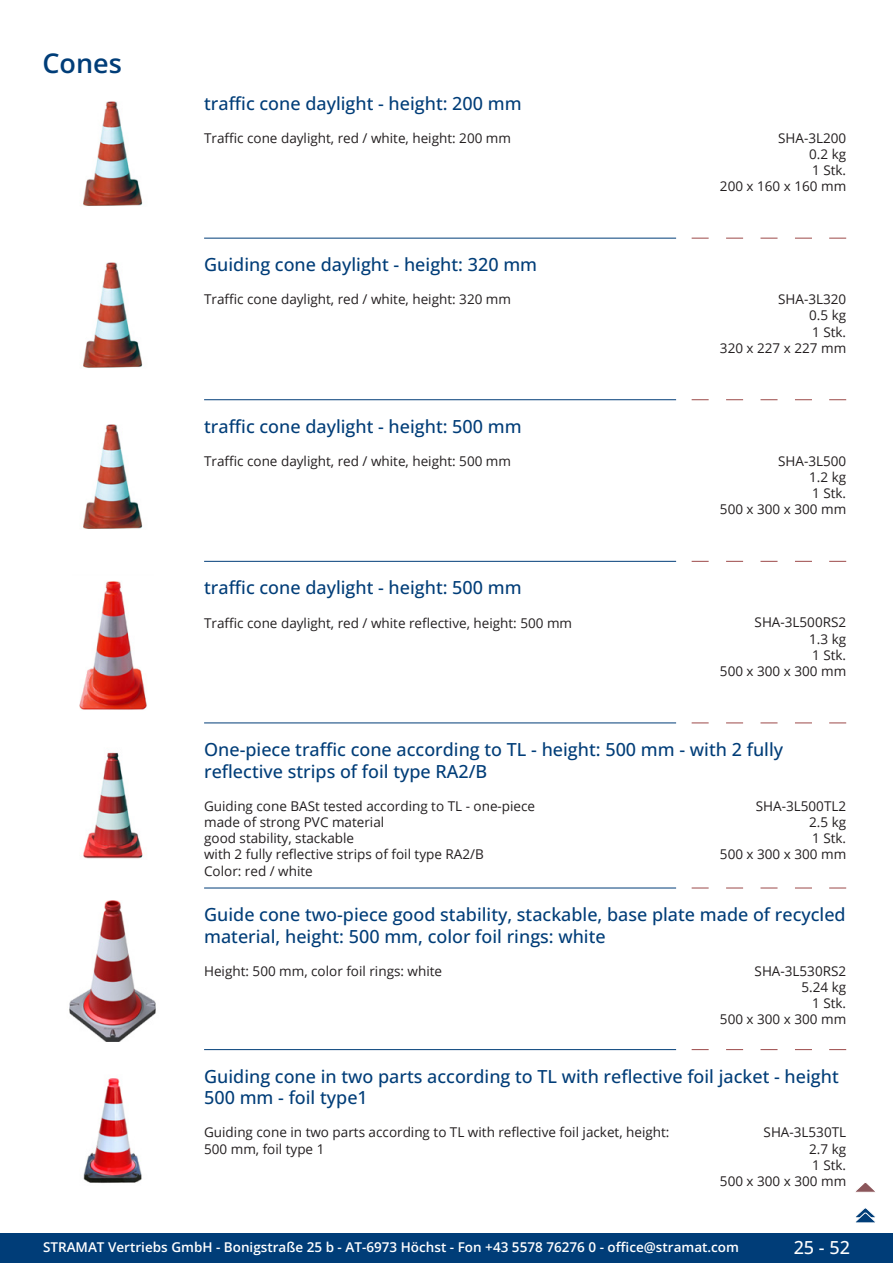
<style>
.page{position:relative;width:893px;height:1263px;background:#fff}
.page>*{position:absolute;margin:0;border:0;box-sizing:border-box;transform-origin:0 0}
.GruppeName{font:600 27px "Open Sans";color:#003d78}
.ArtikelName{font:500 18px/21.6px "Open Sans";color:#003d78}
.t1{font:500 18px "Open Sans";color:#fff}
.Beschreibung{font:13.5px/16.2px "Open Sans";color:#231f20}
.ArtikelNummer{font:13.5px "Open Sans";color:#231f20}
.t2{font:600 13.5px "Open Sans";color:#fff}
</style>
<div class="page">
<div style="left:0;top:1233px;width:893px;height:30px;background:#003d78"></div>
<img style="left:83px;top:101px;width:60px;height:105px">
<img style="left:83px;top:262px;width:60px;height:106px">
<svg style="left:692px;top:238px;width:17px;height:1px"></svg>
<svg style="left:726px;top:238px;width:17px;height:1px"></svg>
<svg style="left:760px;top:238px;width:17px;height:1px"></svg>
<svg style="left:795px;top:238px;width:17px;height:1px"></svg>
<svg style="left:829px;top:238px;width:17px;height:1px"></svg>
<hr style="left:204px;top:238px;width:472px;height:1px;background:#003d78">
<img style="left:83px;top:424px;width:60px;height:105px">
<svg style="left:692px;top:399px;width:17px;height:1px"></svg>
<svg style="left:726px;top:399px;width:17px;height:1px"></svg>
<svg style="left:760px;top:399px;width:17px;height:1px"></svg>
<svg style="left:795px;top:399px;width:17px;height:1px"></svg>
<svg style="left:829px;top:399px;width:17px;height:1px"></svg>
<hr style="left:204px;top:399px;width:472px;height:1px;background:#003d78">
<img style="left:79px;top:581px;width:68px;height:129px">
<svg style="left:692px;top:561px;width:17px;height:1px"></svg>
<svg style="left:726px;top:561px;width:17px;height:1px"></svg>
<svg style="left:760px;top:561px;width:17px;height:1px"></svg>
<svg style="left:795px;top:561px;width:17px;height:1px"></svg>
<svg style="left:829px;top:561px;width:17px;height:1px"></svg>
<hr style="left:204px;top:561px;width:472px;height:1px;background:#003d78">
<img style="left:83px;top:752px;width:60px;height:107px">
<svg style="left:692px;top:723px;width:17px;height:1px"></svg>
<svg style="left:726px;top:723px;width:17px;height:1px"></svg>
<svg style="left:760px;top:723px;width:17px;height:1px"></svg>
<svg style="left:795px;top:723px;width:17px;height:1px"></svg>
<svg style="left:829px;top:723px;width:17px;height:1px"></svg>
<hr style="left:204px;top:723px;width:472px;height:1px;background:#003d78">
<img style="left:69px;top:901px;width:87px;height:140px">
<svg style="left:692px;top:888px;width:17px;height:1px"></svg>
<svg style="left:726px;top:888px;width:17px;height:1px"></svg>
<svg style="left:760px;top:888px;width:17px;height:1px"></svg>
<svg style="left:795px;top:888px;width:17px;height:1px"></svg>
<svg style="left:829px;top:888px;width:17px;height:1px"></svg>
<hr style="left:204px;top:888px;width:472px;height:1px;background:#003d78">
<img style="left:83px;top:1078px;width:59px;height:105px">
<svg style="left:692px;top:1049px;width:17px;height:1px"></svg>
<svg style="left:726px;top:1049px;width:17px;height:1px"></svg>
<svg style="left:760px;top:1049px;width:17px;height:1px"></svg>
<svg style="left:795px;top:1049px;width:17px;height:1px"></svg>
<svg style="left:829px;top:1049px;width:17px;height:1px"></svg>
<hr style="left:204px;top:1049px;width:472px;height:1px;background:#003d78">
<svg style="left:856px;top:1183px;width:19px;height:9px"></svg>
<svg style="left:855px;top:1208px;width:21px;height:15px"></svg>
<p class="GruppeName" style="left:43px;top:44px;width:81px">Cones</p>
<p class="ArtikelName" style="left:204px;top:92px;width:319px">traffic cone daylight - height: 200 mm</p>
<p class="Beschreibung" style="left:204px;top:129px;width:308px">Traffic cone daylight, red / white, height: 200 mm</p>
<p class="ArtikelNummer" style="left:778px;top:128px;width:70px">SHA-3L200</p>
<p class="ArtikelNummer" style="left:809px;top:145px;width:39px">0.2 kg</p>
<p class="ArtikelNummer" style="left:812px;top:161px;width:36px">1 Stk.</p>
<p class="ArtikelNummer" style="left:720px;top:177px;width:128px">200 x 160 x 160 mm</p>
<p class="ArtikelName" style="left:204px;top:253px;width:335px">Guiding cone daylight - height: 320 mm</p>
<p class="Beschreibung" style="left:204px;top:291px;width:308px">Traffic cone daylight, red / white, height: 320 mm</p>
<p class="ArtikelNummer" style="left:778px;top:290px;width:70px">SHA-3L320</p>
<p class="ArtikelNummer" style="left:809px;top:306px;width:39px">0.5 kg</p>
<p class="ArtikelNummer" style="left:812px;top:322px;width:36px">1 Stk.</p>
<p class="ArtikelNummer" style="left:720px;top:339px;width:128px">320 x 227 x 227 mm</p>
<p class="ArtikelName" style="left:204px;top:415px;width:319px">traffic cone daylight - height: 500 mm</p>
<p class="Beschreibung" style="left:204px;top:453px;width:308px">Traffic cone daylight, red / white, height: 500 mm</p>
<p class="ArtikelNummer" style="left:778px;top:452px;width:70px">SHA-3L500</p>
<p class="ArtikelNummer" style="left:809px;top:468px;width:39px">1.2 kg</p>
<p class="ArtikelNummer" style="left:812px;top:484px;width:36px">1 Stk.</p>
<p class="ArtikelNummer" style="left:720px;top:500px;width:128px">500 x 300 x 300 mm</p>
<p class="ArtikelName" style="left:204px;top:576px;width:319px">traffic cone daylight - height: 500 mm</p>
<p class="Beschreibung" style="left:204px;top:614px;width:370px">Traffic cone daylight, red / white reflective, height: 500 mm</p>
<p class="ArtikelNummer" style="left:755px;top:613px;width:93px">SHA-3L500RS2</p>
<p class="ArtikelNummer" style="left:809px;top:629px;width:39px">1.3 kg</p>
<p class="ArtikelNummer" style="left:812px;top:646px;width:36px">1 Stk.</p>
<p class="ArtikelNummer" style="left:720px;top:662px;width:128px">500 x 300 x 300 mm</p>
<p class="ArtikelName" style="left:204px;top:738px;width:580px">One-piece traffic cone according to TL - height: 500 mm - with 2 fully reflective strips of foil type RA2/B</p>
<p class="Beschreibung" style="left:204px;top:797px;width:333px">Guiding cone BASt tested according to TL - one-piece made of strong PVC material<br>good stability, stackable<br>with 2 fully reflective strips of foil type RA2/B<br>Color: red / white</p>
<p class="ArtikelNummer" style="left:756px;top:796px;width:92px">SHA-3L500TL2</p>
<p class="ArtikelNummer" style="left:809px;top:813px;width:39px">2.5 kg</p>
<p class="ArtikelNummer" style="left:812px;top:829px;width:36px">1 Stk.</p>
<p class="ArtikelNummer" style="left:720px;top:845px;width:128px">500 x 300 x 300 mm</p>
<p class="ArtikelName" style="left:204px;top:903px;width:643px">Guide cone two-piece good stability, stackable, base plate made of recycled material, height: 500 mm, color foil rings: white</p>
<p class="Beschreibung" style="left:204px;top:962px;width:240px">Height: 500 mm, color foil rings: white</p>
<p class="ArtikelNummer" style="left:755px;top:961px;width:93px">SHA-3L530RS2</p>
<p class="ArtikelNummer" style="left:801px;top:978px;width:46px">5.24 kg</p>
<p class="ArtikelNummer" style="left:812px;top:994px;width:36px">1 Stk.</p>
<p class="ArtikelNummer" style="left:720px;top:1010px;width:128px">500 x 300 x 300 mm</p>
<p class="ArtikelName" style="left:204px;top:1065px;width:636px">Guiding cone in two parts according to TL with reflective foil jacket - height<br>500 mm - foil type1</p>
<p class="Beschreibung" style="left:204px;top:1124px;width:467px">Guiding cone in two parts according to TL with reflective foil jacket, height:<br>500 mm, foil type 1</p>
<p class="ArtikelNummer" style="left:764px;top:1123px;width:84px">SHA-3L530TL</p>
<p class="ArtikelNummer" style="left:809px;top:1139px;width:39px">2.7 kg</p>
<p class="ArtikelNummer" style="left:812px;top:1155px;width:36px">1 Stk.</p>
<p class="ArtikelNummer" style="left:720px;top:1172px;width:128px">500 x 300 x 300 mm</p>
<p class="t2" style="left:43px;top:1238px;width:698px">STRAMAT Vertriebs GmbH - Bonigstraße 25 b - AT-6973 Höchst - Fon +43 5578 76276 0 - office@stramat.com</p>
<h2 class="t1" style="left:794px;top:1234px;width:58px">25 - 52</h2>
</div>
